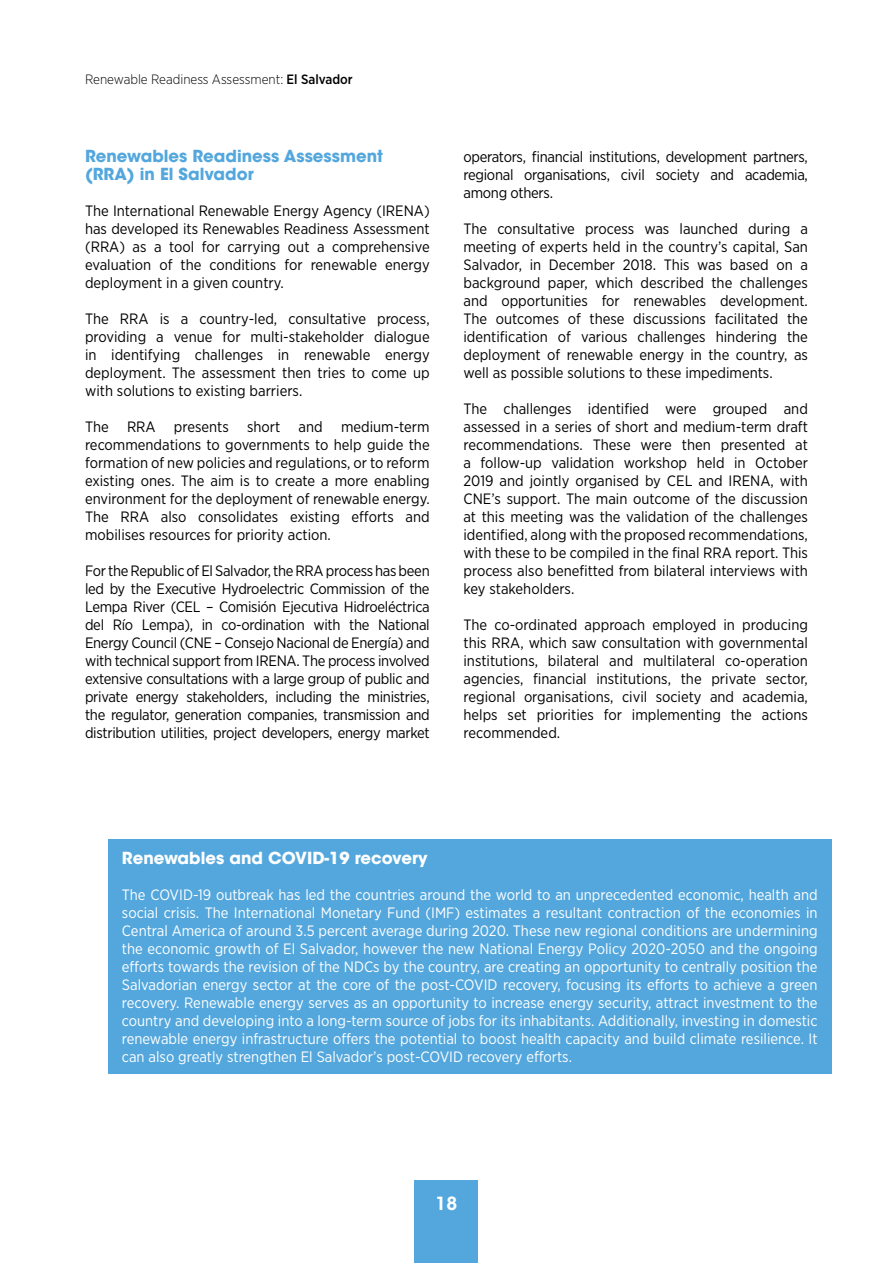
<style>
.page{position:relative;width:893px;height:1263px;background:#fff}
.page>*{position:absolute;margin:0;border:0;box-sizing:border-box;transform-origin:0 0}
.t1{font:600 18px "ITC Avant Garde Std";color:#fff}
.t2{font:700 16.5px/18px "ITC Avant Garde Std";color:#53a7dd}
.t3{font:700 16.5px "ITC Avant Garde Std";color:#fff}
.t4{font:15px/18px "Gotham Narrow";color:#000;text-align:justify}
.t5{font:15px/18px "Gotham Narrow";color:#fff;text-align:justify}
.t6{font:300 13.5px "Gotham Narrow";color:#000}
.s1{font-weight:500}
</style>
<div class="page">
<div style="left:415px;top:1181px;width:63px;height:82px;background:#53a7dd"></div>
<div style="left:108px;top:839px;width:723px;height:235px;background:#53a7dd"></div>
<p class="t6" style="left:85px;top:71px;width:269px">Renewable Readiness Assessment: <span class="s1">El Salvador</span></p>
<p class="t2" style="left:85px;top:147px;width:299px">Renewables Readiness Assessment (RRA) in El Salvador</p>
<p class="t4" style="left:85px;top:201px;width:346px">The International Renewable Energy Agency (IRENA) has developed its Renewables Readiness Assessment (RRA) as a tool for carrying out a comprehensive evaluation of the conditions for renewable energy deployment in a given country.</p>
<p class="t4" style="left:85px;top:309px;width:346px">The RRA is a country-led, consultative process, providing a venue for multi-stakeholder dialogue in identifying challenges in renewable energy deployment. The assessment then tries to come up with solutions to existing barriers.</p>
<p class="t4" style="left:85px;top:417px;width:346px">The RRA presents short and medium-term recommendations to governments to help guide the formation of new policies and regulations, or to reform existing ones. The aim is to create a more enabling environment for the deployment of renewable energy.<br>The RRA also consolidates existing efforts and mobilises resources for priority action.</p>
<p class="t4" style="left:85px;top:561px;width:346px">For the Republic of El Salvador, the RRA process has been led by the Executive Hydroelectric Commission of the Lempa River (CEL – Comisión Ejecutiva Hidroeléctrica del Río Lempa), in co-ordination with the National Energy Council (CNE – Consejo Nacional de Energía) and with technical support from IRENA. The process involved extensive consultations with a large group of public and private energy stakeholders, including the ministries, the regulator, generation companies, transmission and distribution utilities, project developers, energy market</p>
<p class="t4" style="left:463px;top:147px;width:346px">operators, financial institutions, development partners, regional organisations, civil society and academia, among others.</p>
<p class="t4" style="left:463px;top:219px;width:346px">The consultative process was launched during a meeting of experts held in the country’s capital, San Salvador, in December 2018. This was based on a background paper, which described the challenges and opportunities for renewables development.<br>The outcomes of these discussions facilitated the identification of various challenges hindering the deployment of renewable energy in the country, as well as possible solutions to these impediments.</p>
<p class="t4" style="left:463px;top:399px;width:346px">The challenges identified were grouped and assessed in a series of short and medium-term draft recommendations. These were then presented at a follow-up validation workshop held in October 2019 and jointly organised by CEL and IRENA, with CNE’s support. The main outcome of the discussion at this meeting was the validation of the challenges identified, along with the proposed recommendations, with these to be compiled in the final RRA report. This process also benefitted from bilateral interviews with key stakeholders.</p>
<p class="t4" style="left:463px;top:615px;width:346px">The co-ordinated approach employed in producing this RRA, which saw consultation with governmental institutions, bilateral and multilateral co-operation agencies, financial institutions, the private sector, regional organisations, civil society and academia, helps set priorities for implementing the actions recommended.</p>
<p class="t3" style="left:122px;top:847px;width:307px">Renewables and COVID-19 recovery</p>
<p class="t5" style="left:122px;top:886px;width:697px">The COVID-19 outbreak has led the countries around the world to an unprecedented economic, health and social crisis. The International Monetary Fund (IMF) estimates a resultant contraction of the economies in Central America of around 3.5 percent average during 2020. These new regional conditions are undermining the economic growth of El Salvador, however the new National Energy Policy 2020-2050 and the ongoing efforts towards the revision of the NDCs by the country, are creating an opportunity to centrally position the Salvadorian energy sector at the core of the post-COVID recovery, focusing its efforts to achieve a green recovery. Renewable energy serves as an opportunity to increase energy security, attract investment to the country and developing into a long-term source of jobs for its inhabitants. Additionally, investing in domestic renewable energy infrastructure offers the potential to boost health capacity and build climate resilience. It can also greatly strengthen El Salvador’s post-COVID recovery efforts.</p>
<p class="t1" style="left:436px;top:1192px;width:23px">18</p>
</div>
